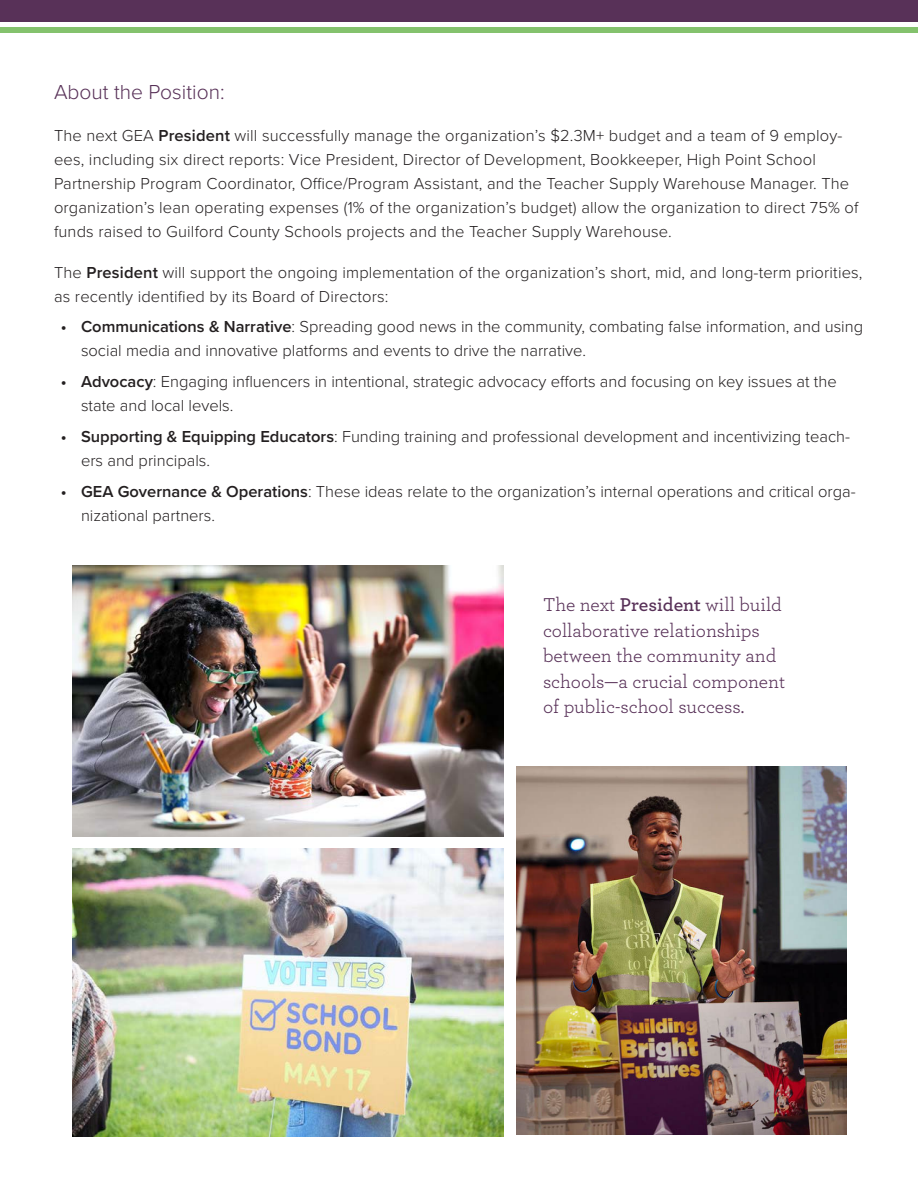
<style>
.page{position:relative;width:918px;height:1188px;background:#fff}
.page>*{position:absolute;margin:0;border:0;box-sizing:border-box;transform-origin:0 0}
.t1{font:300 21px "Proxima Nova";color:#583158}
.Subheading_text_for_Alliance{font:19.5px/25.5px "Archer";color:#583158}
.Body_Text{font:300 16.5px/24px "Proxima Nova";letter-spacing:.01em;color:#231f20}
.s1{font-weight:600}
</style>
<div class="page">
<div style="left:0;top:0;width:918px;height:22px;background:#583158"></div>
<div style="left:0;top:27px;width:918px;height:6px;background:#84c26d"></div>
<img style="left:72px;top:566px;width:432px;height:271px">
<img style="left:517px;top:766px;width:329px;height:369px">
<img style="left:72px;top:848px;width:432px;height:288px">
<p class="t1" style="left:54px;top:76px;width:172px">About the Position:</p>
<p class="Body_Text" style="left:54px;top:123px;width:806px">The next GEA <span class="s1">President</span> will successfully manage the organization’s $2.3M+ budget and a team of 9 employ&shy;ees, including six direct reports: Vice President, Director of Development, Bookkeeper, High Point School Partnership Program Coordinator, Office/Program Assistant, and the Teacher Supply Warehouse Manager. The organization’s lean operating expenses (1% of the organization’s budget) allow the organization to direct 75% of funds raised to Guilford County Schools projects and the Teacher Supply Warehouse.</p>
<p class="Body_Text" style="left:54px;top:259px;width:810px">The <span class="s1">President</span> will support the ongoing implementation of the organization’s short, mid, and long-term priorities, as recently identified by its Board of Directors:</p>
<p class="Body_Text" style="left:81px;top:314px;width:784px;text-indent:-20px"><span class="s1">• Communications &amp; Narrative</span>: Spreading good news in the community, combating false information, and using social media and innovative platforms and events to drive the narrative.</p>
<p class="Body_Text" style="left:81px;top:369px;width:757px;text-indent:-20px"><span class="s1">• Advocacy</span>: Engaging influencers in intentional, strategic advocacy efforts and focusing on key issues at the state and local levels.</p>
<p class="Body_Text" style="left:81px;top:423px;width:771px;text-indent:-20px"><span class="s1">• Supporting &amp; Equipping Educators</span>: Funding training and professional development and incentivizing teach&shy;ers and principals.</p>
<p class="Body_Text" style="left:81px;top:478px;width:776px;text-indent:-20px"><span class="s1">• GEA Governance &amp; Operations</span>: These ideas relate to the organization’s internal operations and critical orga&shy;nizational partners.</p>
<p class="Subheading_text_for_Alliance" style="left:543px;top:591px;width:240px">The next <span class="s1">President</span> will build</p>
<p class="Subheading_text_for_Alliance" style="left:543px;top:617px;width:218px">collaborative relationships</p>
<p class="Subheading_text_for_Alliance" style="left:543px;top:642px;width:244px">between the community and schools—a crucial component of public-school success.</p>
</div>
